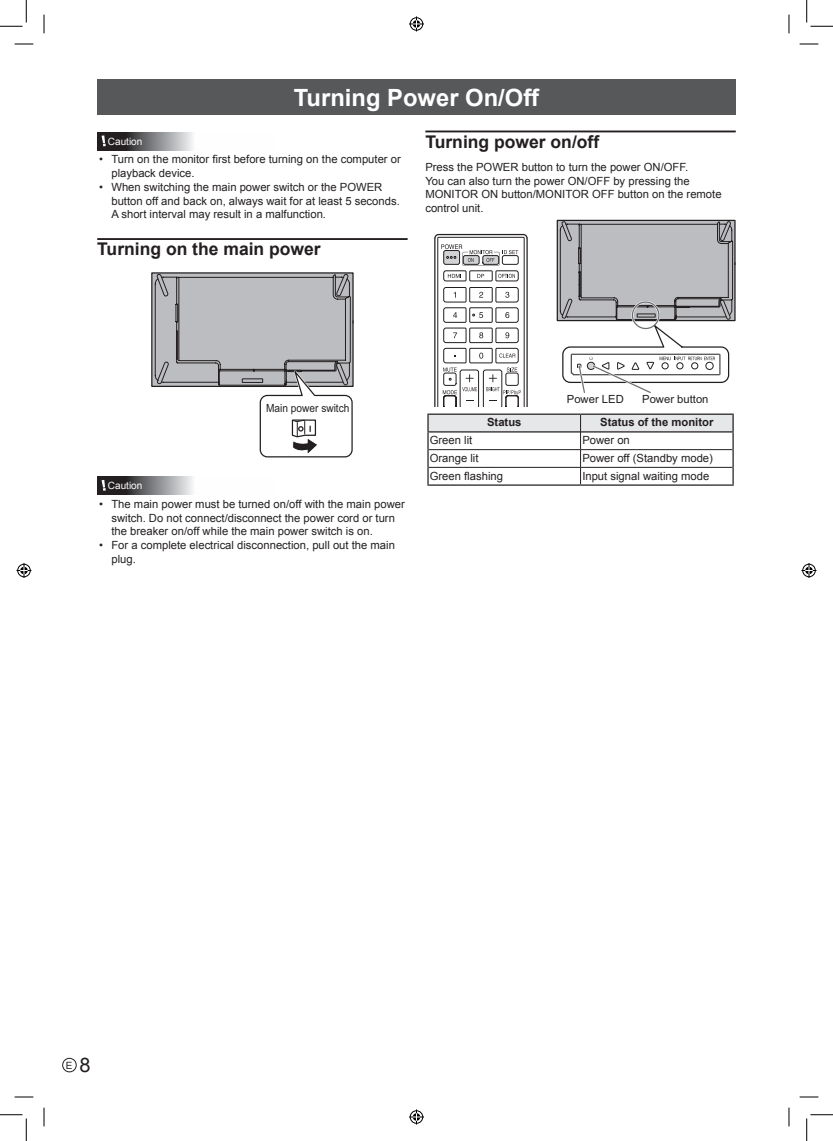
<style>
.page{position:relative;width:833px;height:1141px;background:#fff}
.page>*{position:absolute;margin:0;border:0;box-sizing:border-box;transform-origin:0 0}
.t1{font:700 23.75px "Arial";color:#fff}
.t2{font:700 17.5px "Arial";color:#231f20}
.t3{font:11.25px/13.8px "Arial";color:#231f20}
.t4{font:700 11.25px "Arial";color:#231f20}
.t5{font:11.25px "Arial";color:#231f20;scale:.9 1}
.t6{font:10px "Arial";color:#fff}
.t7{font:10px "Arial";color:#231f20}
.s1{font-size:20px}
</style>
<div class="page">
<div style="left:62px;top:1057px;width:14px;height:15px;border:1px solid #231f20;border-radius:50%"></div>
<div style="left:97px;top:79px;width:638px;height:36px;background:#57585a"></div>
<hr style="left:97px;top:238px;width:310px;height:2px;background:#231f20">
<svg style="left:97px;top:132px;width:96px;height:18px;background:#707072"></svg>
<svg style="left:101px;top:135px;width:5px;height:11px"></svg>
<svg style="left:155px;top:273px;width:198px;height:185px"></svg>
<svg style="left:97px;top:477px;width:96px;height:17px;background:#707072"></svg>
<svg style="left:101px;top:480px;width:5px;height:11px"></svg>
<hr style="left:425px;top:130px;width:310px;height:2px;background:#231f20">
<div style="left:556px;top:220px;width:179px;height:101px;border:1px solid #231f20"></div>
<svg style="left:434px;top:233px;width:94px;height:174px"></svg>
<svg style="left:559px;top:221px;width:175px;height:172px"></svg>
<hr style="left:427px;top:413px;width:153px;height:2px;background:#231f20">
<hr style="left:580px;top:413px;width:153px;height:2px;background:#231f20">
<svg style="left:427px;top:414px;width:306px;height:70px"></svg>
<hr style="left:427px;top:484px;width:153px;height:1px;background:#231f20">
<hr style="left:580px;top:484px;width:153px;height:1px;background:#231f20">
<svg style="left:15px;top:43px;width:18px;height:1px"></svg>
<svg style="left:799px;top:43px;width:18px;height:1px"></svg>
<svg style="left:43px;top:15px;width:1px;height:18px"></svg>
<svg style="left:43px;top:1107px;width:1px;height:19px"></svg>
<svg style="left:789px;top:15px;width:1px;height:18px"></svg>
<svg style="left:789px;top:1107px;width:1px;height:19px"></svg>
<svg style="left:15px;top:44px;width:18px;height:1px"></svg>
<svg style="left:799px;top:44px;width:18px;height:1px"></svg>
<svg style="left:15px;top:1096px;width:18px;height:1px"></svg>
<svg style="left:799px;top:1096px;width:18px;height:1px"></svg>
<svg style="left:44px;top:15px;width:1px;height:18px"></svg>
<svg style="left:44px;top:1107px;width:1px;height:19px"></svg>
<svg style="left:788px;top:15px;width:1px;height:18px"></svg>
<svg style="left:788px;top:1107px;width:1px;height:19px"></svg>
<svg style="left:0;top:0;width:27px;height:27px"></svg>
<svg style="left:0;top:1114px;width:27px;height:26px"></svg>
<svg style="left:806px;top:0;width:26px;height:27px"></svg>
<svg style="left:806px;top:1114px;width:26px;height:26px"></svg>
<div style="left:408px;top:16px;width:16px;height:16px;border:3px solid #fff;border-radius:50%"></div>
<svg style="left:409px;top:16px;width:15px;height:15px"></svg>
<div style="left:408px;top:1109px;width:16px;height:15px;border:3px solid #fff;border-radius:50%"></div>
<svg style="left:409px;top:1109px;width:15px;height:15px"></svg>
<div style="left:16px;top:562px;width:16px;height:16px;border:3px solid #fff;border-radius:50%"></div>
<svg style="left:16px;top:563px;width:15px;height:15px"></svg>
<div style="left:800px;top:562px;width:16px;height:16px;border:3px solid #fff;border-radius:50%"></div>
<svg style="left:801px;top:563px;width:15px;height:15px"></svg>
<h1 class="t1" style="left:294px;top:81px;width:247px">Turning Power On/Off</h1>
<p class="t6" style="left:108px;top:135px;width:36px">Caution</p>
<p class="t3" style="left:111px;top:153px;width:291px;text-indent:-12px">• Turn on the monitor first before turning on the computer or playback device.</p>
<p class="t3" style="left:111px;top:180px;width:290px;text-indent:-12px">• When switching the main power switch or the POWER button off and back on, always wait for at least 5 seconds.<br>A short interval may result in a malfunction.</p>
<h2 class="t2" style="left:97px;top:237px;width:225px">Turning on the main power</h2>
<h2 class="t2" style="left:425px;top:130px;width:175px">Turning power on/off</h2>
<p class="t3" style="left:425px;top:160px;width:297px">Press the POWER button to turn the power ON/OFF.<br>You can also turn the power ON/OFF by pressing the MONITOR ON button/MONITOR OFF button on the remote control unit.</p>
<p class="t5" style="left:266px;top:401px;width:94px">Main power switch</p>
<p class="t6" style="left:108px;top:479px;width:36px">Caution</p>
<p class="t3" style="left:111px;top:497px;width:295px;text-indent:-12px">• The main power must be turned on/off with the main power switch. Do not connect/disconnect the power cord or turn the breaker on/off while the main power switch is on.</p>
<p class="t3" style="left:111px;top:538px;width:285px;text-indent:-12px">• For a complete electrical disconnection, pull out the main plug.</p>
<p class="t3" style="left:566px;top:393px;width:58px">Power LED</p>
<p class="t3" style="left:641px;top:393px;width:68px">Power button</p>
<p class="t4" style="left:487px;top:415px;width:36px">Status</p>
<p class="t4" style="left:600px;top:415px;width:115px">Status of the monitor</p>
<p class="t3" style="left:429px;top:433px;width:44px">Green lit</p>
<p class="t3" style="left:582px;top:433px;width:49px">Power on</p>
<p class="t3" style="left:429px;top:451px;width:50px">Orange lit</p>
<p class="t3" style="left:582px;top:451px;width:132px">Power off (Standby mode)</p>
<p class="t3" style="left:429px;top:469px;width:75px">Green flashing</p>
<p class="t3" style="left:582px;top:469px;width:128px">Input signal waiting mode</p>
<p class="t7" style="left:66px;top:1058px;width:26px">E <span class="s1">8</span></p>
</div>
